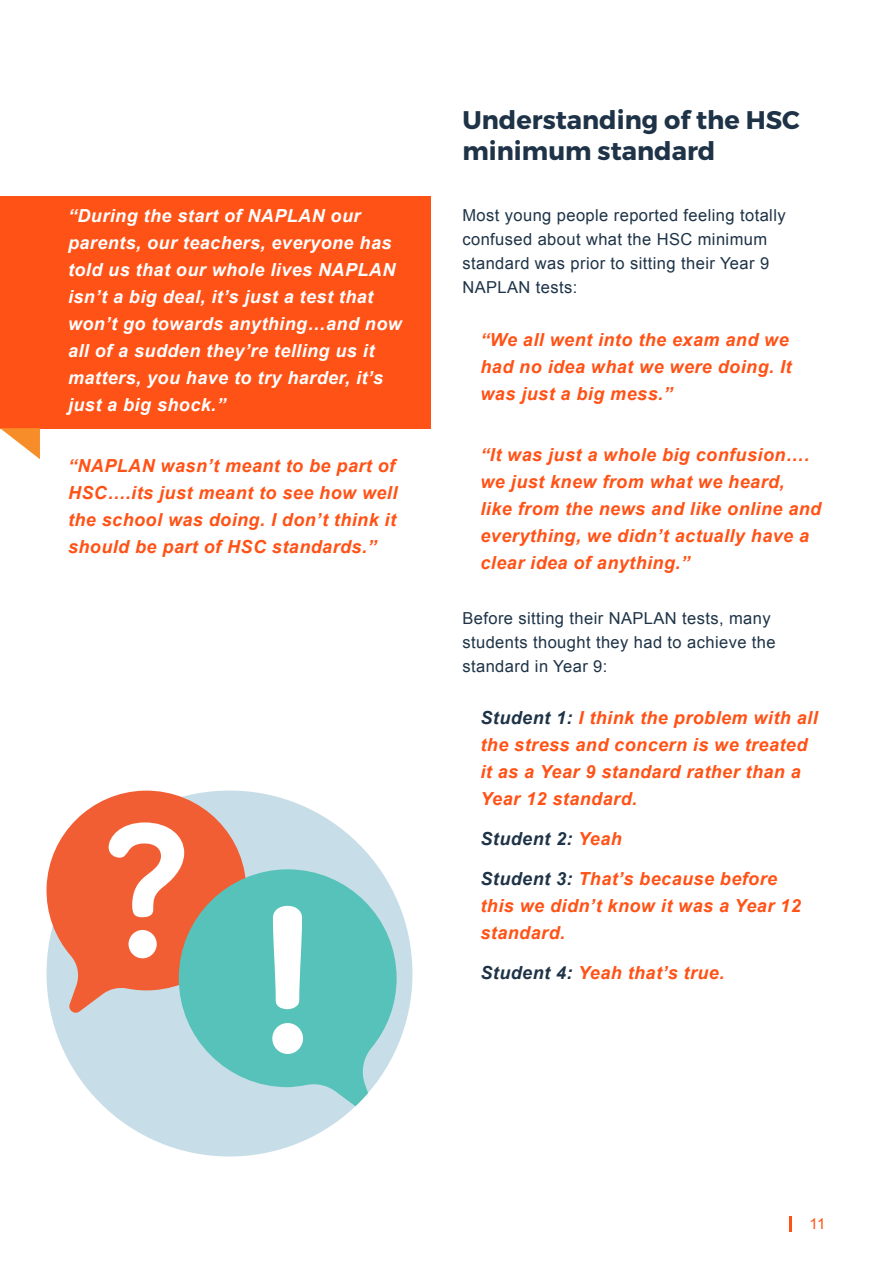
<style>
.page{position:relative;width:893px;height:1263px;background:#fff}
.page>*{position:absolute;margin:0;border:0;box-sizing:border-box;transform-origin:0 0}
.Sub-Heading_1{font:700 25.5px/30.6px "Montserrat";color:#1e3347}
.Quote_orange{font:italic 700 18px/27px "Arial";letter-spacing:.025em;color:#ff5216}
.Quote_orange-2{font:italic 700 18px/27px "Arial";letter-spacing:.025em;color:#fff}
.Quote_orange-3{font:italic 700 18px "Arial";letter-spacing:.025em;color:#1e3347}
.t1{font:16.5px/24px "Arial";letter-spacing:.025em;color:#1e3347}
.t2{font:15px "Arial";color:#ff5216}
.s1{color:#1e3347}
.s2{color:#ff5216}
</style>
<div class="page">
<svg style="left:790px;top:1216px;width:2px;height:16px"></svg>
<div style="left:0;top:196px;width:431px;height:232px;background:#ff5216"></div>
<svg style="left:0;top:428px;width:40px;height:31px"></svg>
<div style="left:47px;top:790px;width:365px;height:366px;background:#c7dee8;border-radius:50%"></div>
<svg style="left:46px;top:790px;width:202px;height:225px;fill:#f25e33"></svg>
<svg style="left:179px;top:869px;width:218px;height:237px;fill:#57c2ba"></svg>
<svg style="left:272px;top:906px;width:31px;height:148px;background:#d2eeec"></svg>
<svg style="left:109px;top:822px;width:75px;height:136px;background:#f69a7f"></svg>
<p class="Quote_orange-2" style="left:68px;top:203px;width:335px">“During the start of NAPLAN our parents, our teachers, everyone has told us that our whole lives NAPLAN isn’t a big deal, it’s just a test that won’t go towards anything…and now all of a sudden they’re telling us it matters, you have to try harder, it’s just a big shock.”</p>
<p class="Quote_orange" style="left:68px;top:453px;width:331px">“NAPLAN wasn’t meant to be part of HSC….its just meant to see how well the school was doing. I don’t think it should be part of HSC standards.”</p>
<p class="Sub-Heading_1" style="left:462px;top:105px;width:339px">Understanding of the HSC minimum standard</p>
<p class="t1" style="left:462px;top:203px;width:325px">Most young people reported feeling totally confused about what the HSC minimum standard was prior to sitting their Year 9<br>NAPLAN tests:</p>
<p class="Quote_orange" style="left:480px;top:326px;width:312px">“We all went into the exam and we had no idea what we were doing. It was just a big mess.”</p>
<p class="Quote_orange" style="left:480px;top:441px;width:342px">“It was just a whole big confusion…. we just knew from what we heard,<br>like from the news and like online and everything, we didn’t actually have a clear idea of anything.”</p>
<p class="t1" style="left:462px;top:606px;width:315px">Before sitting their NAPLAN tests, many students thought they had to achieve the standard in Year 9:</p>
<p class="Quote_orange" style="left:480px;top:705px;width:339px"><span class="s1">Student 1:</span> I think the problem with all the stress and concern is we treated it as a Year 9 standard rather than a<br>Year 12 standard.</p>
<p class="Quote_orange-3" style="left:480px;top:827px;width:143px">Student 2: <span class="s2">Yeah</span></p>
<p class="Quote_orange" style="left:480px;top:865px;width:322px"><span class="s1">Student 3:</span> That’s because before this we didn’t know it was a Year 12 standard.</p>
<p class="Quote_orange" style="left:480px;top:959px;width:245px"><span class="s1">Student 4:</span> Yeah that’s true.</p>
<p class="t2" style="left:809px;top:1214px;width:17px">11</p>
</div>
